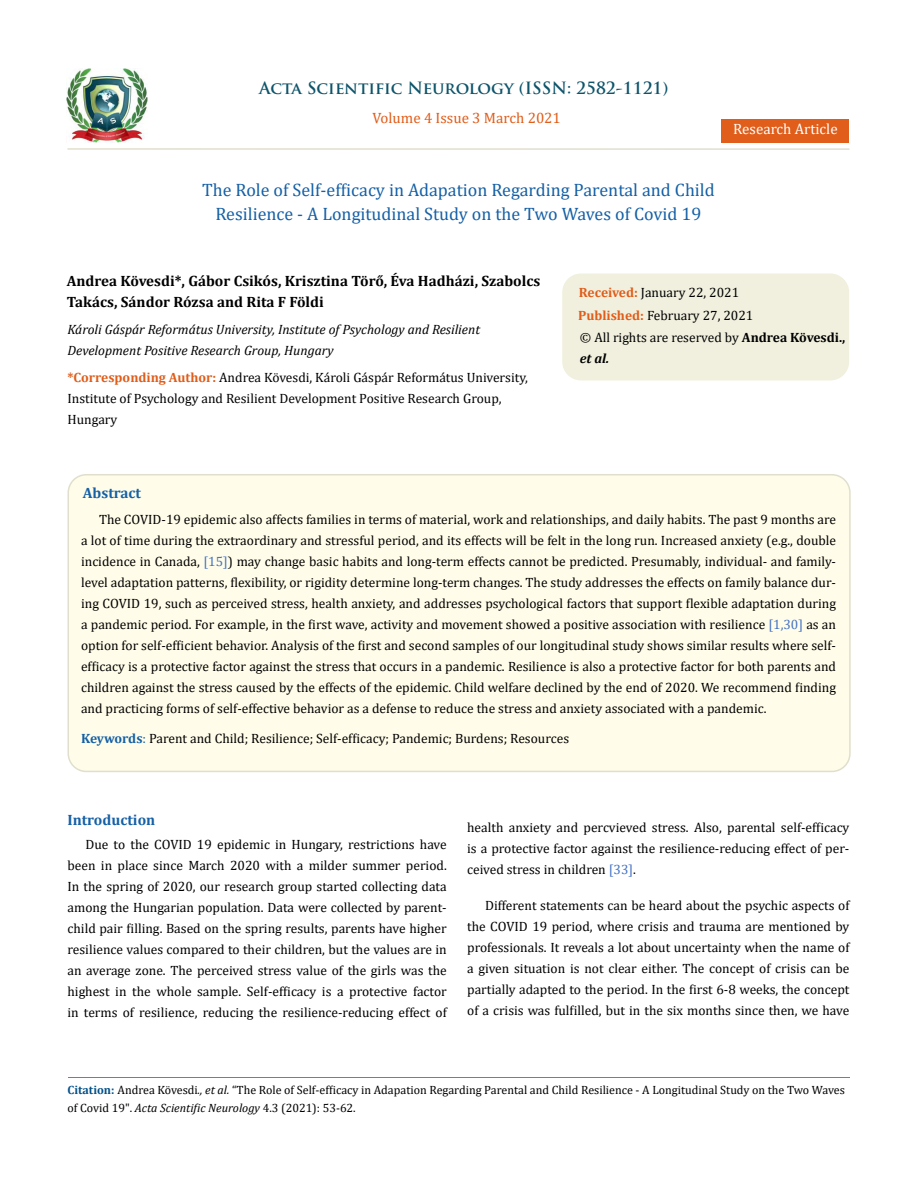
<style>
.page{position:relative;width:917px;height:1188px;background:#fff}
.page>*{position:absolute;margin:0;border:0;box-sizing:border-box;transform-origin:0 0}
.t1{font:18px/24px "Cambria";color:#1560a6;text-align:center}
.t2{font:700 16.5px "Trajan Pro";color:#0e546a}
.t3{font:700 15px/21px "Cambria";color:#000}
.t4{font:15px "Cambria";color:#e05d1a}
.t5{font:700 15px "Cambria";color:#1560a6}
.t6{font:15px "Cambria";color:#fff}
.t7{font:13.5px/21px "Cambria";color:#000;text-align:justify}
.t8{font:italic 13.5px/21px "Cambria";color:#000}
.t9{font:12px/18px "Cambria";color:#000}
.s1{font-weight:700;color:#e05d1a}
.s2{font-weight:700}
.s3{font-weight:700;font-style:italic}
.s4{color:#4472c4}
.s5{font-weight:700;color:#1560a6}
.s6{color:#1560a6}
.s7{font-weight:700;color:#035089}
.s8{font-style:italic}
</style>
<div class="page">
<img style="left:67px;top:68px;width:80px;height:74px">
<div style="left:721px;top:119px;width:128px;height:23px;background:#e05d1a"></div>
<div style="left:563px;top:274px;width:285px;height:106px;background:#f1f0de;border-radius:18px"></div>
<div style="left:562px;top:274px;width:287px;height:106px;border:2px solid #f1f0de;border-radius:18px"></div>
<div style="left:68px;top:475px;width:781px;height:296px;background:#fffde9;border-radius:18px"></div>
<div style="left:67px;top:474px;width:783px;height:298px;border:2px solid #e0dfcd;border-radius:18px"></div>
<hr style="left:68px;top:1078px;width:781px;height:1px;background:#e05d1a">
<hr style="left:67px;top:148px;width:782px;height:2px;background:#e0dfcd">
<p class="t2" style="left:259px;top:77px;width:411px">Acta Scientific Neurology (ISSN: 2582-1121)</p>
<p class="t4" style="left:372px;top:109px;width:190px">Volume 4 Issue 3 March 2021</p>
<h1 class="t1" style="left:202px;top:178px;width:514px">The Role of Self-efficacy in Adapation Regarding Parental and Child<br>Resilience - A Longitudinal Study on the Two Waves of Covid 19</h1>
<p class="t6" style="left:733px;top:120px;width:106px">Research Article</p>
<p class="t3" style="left:67px;top:270px;width:475px">Andrea Kövesdi*, Gábor Csikós, Krisztina Törő, Éva Hadházi, Szabolcs<br>Takács, Sándor Rózsa and Rita F Földi</p>
<p class="t8" style="left:67px;top:318px;width:414px">Károli Gáspár Református University, Institute of Psychology and Resilient<br>Development Positive Research Group, Hungary</p>
<p class="t7" style="left:67px;top:367px;width:462px;text-align:left"><span class="s1">*Corresponding Author:</span> Andrea Kövesdi, Károli Gáspár Református University,<br>Institute of Psychology and Resilient Development Positive Research Group,<br>Hungary</p>
<p class="t7" style="left:578px;top:281px;width:177px;line-height:23px"><span class="s1">Received:</span> January 22, 2021<br><span class="s1">Published:</span> February 27, 2021</p>
<p class="t7" style="left:580px;top:327px;width:267px">© All rights are reserved by <span class="s2">Andrea Kövesdi., </span><span class="s3">et al.</span></p>
<p class="t5" style="left:83px;top:482px;width:60px">Abstract</p>
<p class="t7" style="left:81px;top:508px;width:756px;text-indent:18px">The COVID-19 epidemic also affects families in terms of material, work and relationships, and daily habits. The past 9 months are a lot of time during the extraordinary and stressful period, and its effects will be felt in the long run. Increased anxiety (e.g., double incidence in Canada, <span class="s4">[15]</span>) may change basic habits and long-term effects cannot be predicted. Presumably, individual- and family&shy;level adaptation patterns, flexibility, or rigidity determine long-term changes. The study addresses the effects on family balance dur&shy;ing COVID 19, such as perceived stress, health anxiety, and addresses psychological factors that support flexible adaptation during a pandemic period. For example, in the first wave, activity and movement showed a positive association with resilience <span class="s4">[1,30]</span> as an option for self-efficient behavior. Analysis of the first and second samples of our longitudinal study shows similar results where self&shy;efficacy is a protective factor against the stress that occurs in a pandemic. Resilience is also a protective factor for both parents and children against the stress caused by the effects of the epidemic. Child welfare declined by the end of 2020. We recommend finding and practicing forms of self-effective behavior as a defense to reduce the stress and anxiety associated with a pandemic.</p>
<p class="t7" style="left:81px;top:727px;width:489px"><span class="s5">Keywords</span><span class="s6">:</span> Parent and Child; Resilience; Self-efficacy; Pandemic; Burdens; Resources</p>
<p class="t5" style="left:67px;top:809px;width:89px">Introduction</p>
<p class="t7" style="left:67px;top:834px;width:381px;text-indent:18px">Due to the COVID 19 epidemic in Hungary, restrictions have been in place since March 2020 with a milder summer period.<br>In the spring of 2020, our research group started collecting data among the Hungarian population. Data were collected by parent&shy;child pair filling. Based on the spring results, parents have higher resilience values compared to their children, but the values are in an average zone. The perceived stress value of the girls was the highest in the whole sample. Self-efficacy is a protective factor in terms of resilience, reducing the resilience-reducing effect of</p>
<p class="t7" style="left:467px;top:817px;width:384px">health anxiety and percvieved stress. Also, parental self-efficacy is a protective factor against the resilience-reducing effect of per&shy;ceived stress in children <span class="s4">[33]</span>.</p>
<p class="t7" style="left:467px;top:895px;width:384px;text-indent:18px">Different statements can be heard about the psychic aspects of the COVID 19 period, where crisis and trauma are mentioned by professionals. It reveals a lot about uncertainty when the name of a given situation is not clear either. The concept of crisis can be partially adapted to the period. In the first 6-8 weeks, the concept of a crisis was fulfilled, but in the six months since then, we have</p>
<p class="t9" style="left:68px;top:1081px;width:778px"><span class="s7">Citation:</span> Andrea Kövesdi<span class="s8">., et al.</span> “The Role of Self-efficacy in Adapation Regarding Parental and Child Resilience - A Longitudinal Study on the Two Waves of Covid 19". <span class="s8">Acta Scientific Neurology</span> 4.3 (2021): 53-62.</p>
</div>
